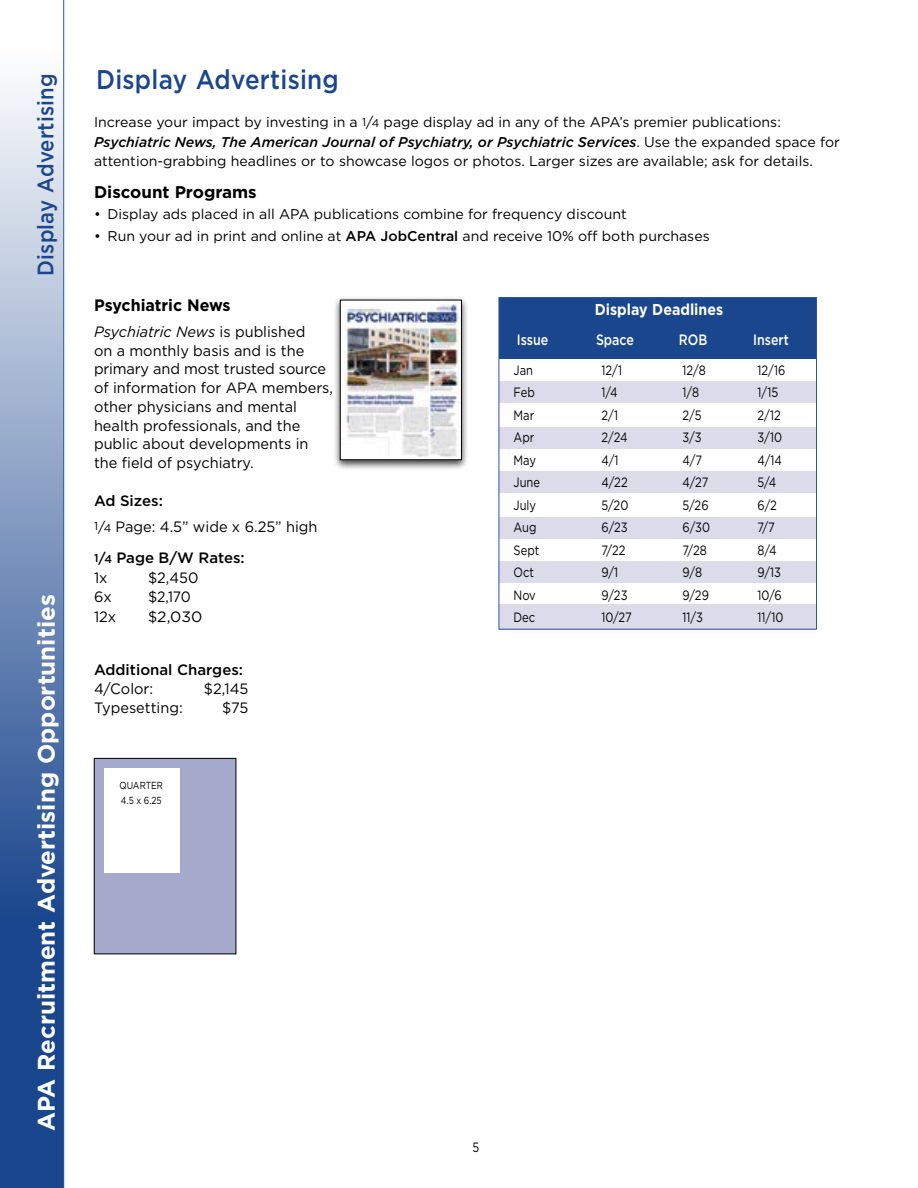
<style>
.page{position:relative;width:918px;height:1188px;background:#fff}
.page>*{position:absolute;margin:0;border:0;box-sizing:border-box;transform-origin:0 0}
.t1{font:500 27px "Gotham";letter-spacing:.01em;color:#1a468d;scale:.9 1}
.t2{font:700 24px "Gotham";color:#fff}
.t3{font:500 22.5px "Gotham";letter-spacing:.01em;color:#1a468d;scale:.9 1}
.t4{font:700 16.95px "Gotham";color:#000}
.t5{font:700 16.5px "Gotham";color:#000}
.Head{font:700 15.75px "Gotham";color:#fff;scale:.9 1}
.Paragraph_Style_1{font:15px/18.8px "Gotham";color:#000}
.t6{font:500 15px "Gotham";color:#000}
.Rule_on_chart{font:500 15px "Gotham";color:#fff;scale:.83 1}
.t7{font:14.1px/19.5px "Gotham";color:#000}
.Rule_on_chart-2{font:13.5px "Gotham";color:#000;scale:.83 1}
.Rule_on_chart-3{font:10.2px "Gotham";color:#000;scale:.83 1}
.s1{font-size:11.25px}
.s2{font-weight:500;font-style:italic}
.s3{font-weight:500}
.s4{font-style:italic}
.s5{font-size:14.1px}
</style>
<div class="page">
<div style="left:333px;top:296px;width:135px;height:174px;background:#000;opacity:.75"></div>
<img style="left:342px;top:302px;width:118px;height:156px">
<div style="left:340px;top:300px;width:122px;height:160px;border:1px solid #000"></div>
<svg style="left:0;top:86px;width:63px;height:1102px;background:#6c88b5"></svg>
<hr style="left:63px;top:0;width:1px;height:1188px;background:#2e5798">
<div style="left:94px;top:758px;width:142px;height:196px;background:#a5a9cc"></div>
<div style="left:94px;top:758px;width:142px;height:196px;border:1px solid #000"></div>
<div style="left:104px;top:768px;width:75px;height:105px;background:#fff"></div>
<div style="left:499px;top:381px;width:317px;height:22px;background:#dbdbea"></div>
<div style="left:499px;top:427px;width:317px;height:21px;background:#dbdbea"></div>
<div style="left:499px;top:471px;width:317px;height:22px;background:#dbdbea"></div>
<div style="left:499px;top:517px;width:317px;height:21px;background:#dbdbea"></div>
<div style="left:499px;top:561px;width:317px;height:21px;background:#dbdbea"></div>
<div style="left:499px;top:604px;width:317px;height:26px;background:#dbdbea"></div>
<div style="left:499px;top:297px;width:318px;height:62px;background:#1a468d"></div>
<div style="left:499px;top:297px;width:318px;height:333px;border:1px solid #2e5798"></div>
<p class="t3" style="left:31px;top:276px;width:226px;rotate:-90deg">Display Advertising</p>
<h2 class="t2" style="left:30px;top:1131px;width:538px;rotate:-90deg">APA Recruitment Advertising Opportunities</h2>
<p class="t1" style="left:96px;top:61px;width:271px">Display Advertising</p>
<p class="t7" style="left:94px;top:112px;width:747px">Increase your impact by investing in a <span class="s1">1</span>/<span class="s1">4</span> page display ad in any of the APA’s premier publications:<br><span class="s2">Psychiatric News, The American Journal of Psychiatry, or Psychiatric Services</span>. Use the expanded space for attention-grabbing headlines or to showcase logos or photos. Larger sizes are available; ask for details.</p>
<p class="t4" style="left:94px;top:180px;width:164px">Discount Programs</p>
<p class="t7" style="left:94px;top:204px;width:534px">• Display ads placed in all APA publications combine for frequency discount</p>
<p class="t7" style="left:94px;top:226px;width:617px">• Run your ad in print and online at <span class="s3">APA JobCentral</span> and receive 10% off both purchases</p>
<p class="t5" style="left:94px;top:295px;width:138px">Psychiatric News</p>
<p class="Paragraph_Style_1" style="left:94px;top:322px;width:241px"><span class="s4">Psychiatric News</span> is published<br>on a monthly basis and is the primary and most trusted source of information for APA members, other physicians and mental health professionals, and the public about developments in the field of psychiatry.</p>
<p class="t6" style="left:94px;top:491px;width:70px">Ad Sizes:</p>
<p class="Paragraph_Style_1" style="left:94px;top:517px;width:225px"><span class="s1">1</span><span class="s5">/</span><span class="s1">4</span> Page: 4.5” wide x 6.25” high</p>
<p class="t6" style="left:94px;top:548px;width:152px"><span class="s1">1</span><span class="s5">/</span><span class="s1">4</span> Page B/W Rates:</p>
<p class="Paragraph_Style_1" style="left:94px;top:568px;width:15px">1x</p>
<p class="Paragraph_Style_1" style="left:148px;top:568px;width:52px">$2,450</p>
<p class="Paragraph_Style_1" style="left:94px;top:587px;width:19px">6x</p>
<p class="Paragraph_Style_1" style="left:148px;top:587px;width:44px">$2,170</p>
<p class="Paragraph_Style_1" style="left:94px;top:607px;width:24px">12x</p>
<p class="Paragraph_Style_1" style="left:148px;top:607px;width:56px">$2,030</p>
<p class="t6" style="left:94px;top:660px;width:151px">Additional Charges:</p>
<p class="Paragraph_Style_1" style="left:94px;top:679px;width:61px">4/Color:</p>
<p class="Paragraph_Style_1" style="left:204px;top:679px;width:46px">$2,145</p>
<p class="Paragraph_Style_1" style="left:94px;top:698px;width:90px">Typesetting:</p>
<p class="Paragraph_Style_1" style="left:222px;top:698px;width:28px">$75</p>
<p class="Rule_on_chart-3" style="left:120px;top:779px;width:54px">QUARTER</p>
<p class="Rule_on_chart-3" style="left:121px;top:793px;width:51px">4.5 x 6.25</p>
<p class="Head" style="left:595px;top:299px;width:144px">Display Deadlines</p>
<p class="Rule_on_chart" style="left:517px;top:329px;width:39px">Issue</p>
<p class="Rule_on_chart" style="left:596px;top:329px;width:47px">Space</p>
<p class="Rule_on_chart" style="left:679px;top:329px;width:36px">ROB</p>
<p class="Rule_on_chart" style="left:753px;top:329px;width:44px">Insert</p>
<p class="Rule_on_chart-2" style="left:514px;top:361px;width:25px">Jan</p>
<p class="Rule_on_chart-2" style="left:602px;top:361px;width:26px">12/1</p>
<p class="Rule_on_chart-2" style="left:683px;top:361px;width:30px">12/8</p>
<p class="Rule_on_chart-2" style="left:758px;top:361px;width:35px">12/16</p>
<p class="Rule_on_chart-2" style="left:514px;top:384px;width:27px">Feb</p>
<p class="Rule_on_chart-2" style="left:602px;top:384px;width:21px">1/4</p>
<p class="Rule_on_chart-2" style="left:683px;top:384px;width:21px">1/8</p>
<p class="Rule_on_chart-2" style="left:758px;top:384px;width:26px">1/15</p>
<p class="Rule_on_chart-2" style="left:514px;top:406px;width:27px">Mar</p>
<p class="Rule_on_chart-2" style="left:602px;top:406px;width:21px">2/1</p>
<p class="Rule_on_chart-2" style="left:683px;top:406px;width:24px">2/5</p>
<p class="Rule_on_chart-2" style="left:758px;top:406px;width:29px">2/12</p>
<p class="Rule_on_chart-2" style="left:514px;top:429px;width:27px">Apr</p>
<p class="Rule_on_chart-2" style="left:602px;top:429px;width:33px">2/24</p>
<p class="Rule_on_chart-2" style="left:683px;top:429px;width:25px">3/3</p>
<p class="Rule_on_chart-2" style="left:758px;top:429px;width:31px">3/10</p>
<p class="Rule_on_chart-2" style="left:514px;top:451px;width:29px">May</p>
<p class="Rule_on_chart-2" style="left:602px;top:451px;width:22px">4/1</p>
<p class="Rule_on_chart-2" style="left:683px;top:451px;width:25px">4/7</p>
<p class="Rule_on_chart-2" style="left:758px;top:451px;width:31px">4/14</p>
<p class="Rule_on_chart-2" style="left:514px;top:474px;width:34px">June</p>
<p class="Rule_on_chart-2" style="left:602px;top:474px;width:33px">4/22</p>
<p class="Rule_on_chart-2" style="left:683px;top:474px;width:33px">4/27</p>
<p class="Rule_on_chart-2" style="left:758px;top:474px;width:24px">5/4</p>
<p class="Rule_on_chart-2" style="left:514px;top:496px;width:29px">July</p>
<p class="Rule_on_chart-2" style="left:602px;top:496px;width:34px">5/20</p>
<p class="Rule_on_chart-2" style="left:683px;top:496px;width:33px">5/26</p>
<p class="Rule_on_chart-2" style="left:758px;top:496px;width:25px">6/2</p>
<p class="Rule_on_chart-2" style="left:514px;top:519px;width:29px">Aug</p>
<p class="Rule_on_chart-2" style="left:602px;top:519px;width:33px">6/23</p>
<p class="Rule_on_chart-2" style="left:683px;top:519px;width:35px">6/30</p>
<p class="Rule_on_chart-2" style="left:758px;top:519px;width:22px">7/7</p>
<p class="Rule_on_chart-2" style="left:514px;top:541px;width:33px">Sept</p>
<p class="Rule_on_chart-2" style="left:602px;top:541px;width:30px">7/22</p>
<p class="Rule_on_chart-2" style="left:683px;top:541px;width:31px">7/28</p>
<p class="Rule_on_chart-2" style="left:758px;top:541px;width:25px">8/4</p>
<p class="Rule_on_chart-2" style="left:514px;top:564px;width:26px">Oct</p>
<p class="Rule_on_chart-2" style="left:602px;top:564px;width:22px">9/1</p>
<p class="Rule_on_chart-2" style="left:683px;top:564px;width:25px">9/8</p>
<p class="Rule_on_chart-2" style="left:758px;top:564px;width:30px">9/13</p>
<p class="Rule_on_chart-2" style="left:514px;top:586px;width:28px">Nov</p>
<p class="Rule_on_chart-2" style="left:602px;top:586px;width:33px">9/23</p>
<p class="Rule_on_chart-2" style="left:683px;top:586px;width:33px">9/29</p>
<p class="Rule_on_chart-2" style="left:758px;top:586px;width:31px">10/6</p>
<p class="Rule_on_chart-2" style="left:514px;top:609px;width:28px">Dec</p>
<p class="Rule_on_chart-2" style="left:602px;top:609px;width:38px">10/27</p>
<p class="Rule_on_chart-2" style="left:683px;top:609px;width:26px">11/3</p>
<p class="Rule_on_chart-2" style="left:758px;top:609px;width:33px">11/10</p>
<p class="Rule_on_chart-2" style="left:472px;top:1139px;width:10px">5</p>
</div>
